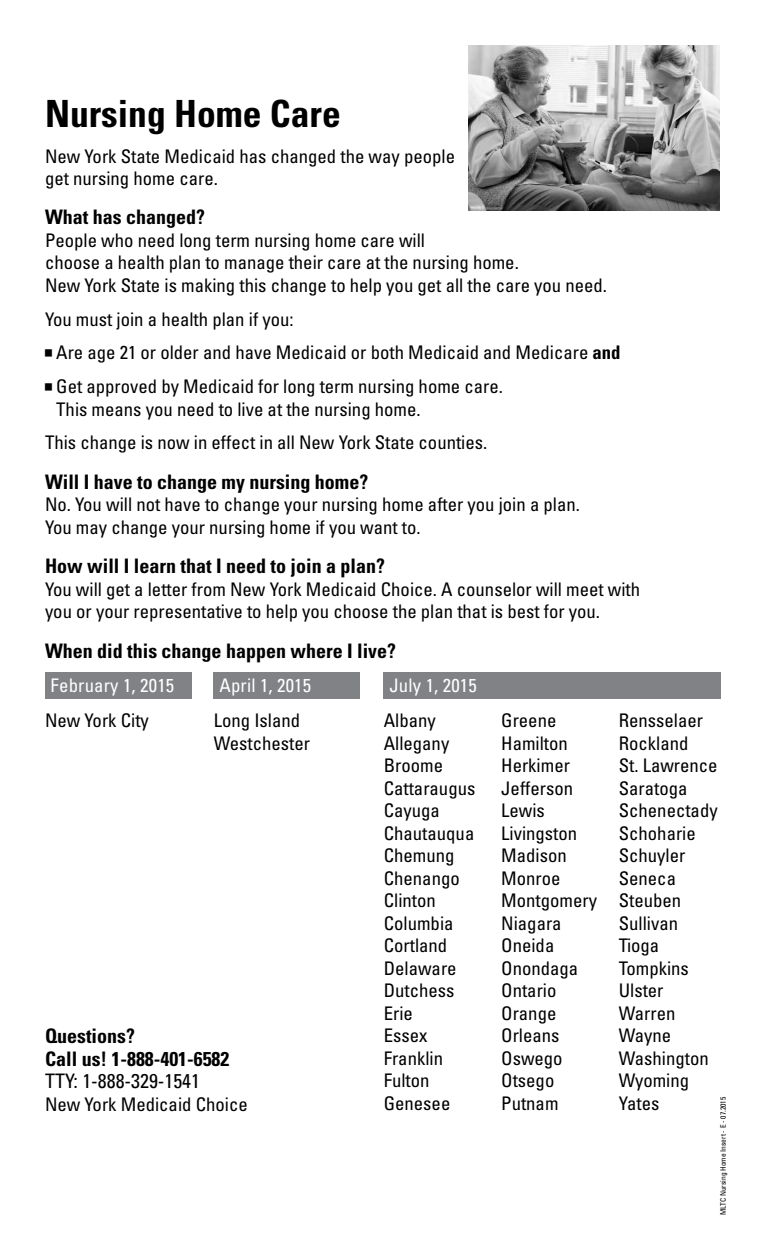
<style>
.page{position:relative;width:765px;height:1260px;background:#fff}
.page>*{position:absolute;margin:0;border:0;box-sizing:border-box;transform-origin:0 0}
.t1{font:700 condensed 37.5px "Univers";color:#000}
.t2{font:700 condensed 20px/22.5px "Univers";color:#000}
.t3{font:condensed 20px "Univers";color:#000}
.t4{font:condensed 18.75px/22.5px "Univers";color:#000}
.t5{font:condensed 18.75px "Univers";letter-spacing:.01em;color:#fff}
.t6{font:condensed 7.5px "Univers";color:#000}
.s1{font-weight:700}
</style>
<div class="page">
<img style="left:468px;top:45px;width:252px;height:166px">
<div style="left:384px;top:672px;width:337px;height:27px;background:#808285"></div>
<div style="left:45px;top:672px;width:146px;height:27px;background:#808285"></div>
<div style="left:214px;top:672px;width:146px;height:27px;background:#808285"></div>
<h1 class="t1" style="left:45px;top:91px;width:297px">Nursing Home Care</h1>
<p class="t4" style="left:45px;top:144px;width:412px">New York State Medicaid has changed the way people get nursing home care.</p>
<p class="t2" style="left:45px;top:206px;width:161px">What has changed?</p>
<p class="t4" style="left:45px;top:229px;width:564px">People who need long term nursing home care will<br>choose a health plan to manage their care at the nursing home.<br>New York State is making this change to help you get all the care you need.</p>
<p class="t4" style="left:56px;top:302px;width:566px;line-height:33.8px;text-indent:-11px">You must join a health plan if you:<br>Are age 21 or older and have Medicaid or both Medicaid and Medicare <span class="s1">and<br></span>Get approved by Medicaid for long term nursing home care.</p>
<p class="t4" style="left:45px;top:392px;width:444px;line-height:33.8px;text-indent:11px">This means you need to live at the nursing home.<br>This change is now in effect in all New York State counties.</p>
<p class="t2" style="left:45px;top:470px;width:325px">Will I have to change my nursing home?</p>
<p class="t4" style="left:45px;top:493px;width:537px">No. You will not have to change your nursing home after you join a plan.<br>You may change your nursing home if you want to.</p>
<p class="t2" style="left:45px;top:555px;width:341px">How will I learn that I need to join a plan?</p>
<p class="t4" style="left:45px;top:577px;width:597px">You will get a letter from New York Medicaid Choice. A counselor will meet with you or your representative to help you choose the plan that is best for you.</p>
<p class="t2" style="left:45px;top:639px;width:353px">When did this change happen where I live?</p>
<p class="t5" style="left:51px;top:674px;width:125px">February 1, 2015</p>
<p class="t4" style="left:45px;top:709px;width:105px">New York City</p>
<p class="t5" style="left:219px;top:674px;width:93px">April 1, 2015</p>
<p class="t4" style="left:214px;top:709px;width:98px">Long Island<br>Westchester</p>
<p class="t2" style="left:45px;top:1025px;width:186px">Questions?<br>Call us! 1-888-401-6582</p>
<p class="t3" style="left:45px;top:1068px;width:157px">TTY: 1-888-329-1541</p>
<p class="t4" style="left:45px;top:1093px;width:204px">New York Medicaid Choice</p>
<p class="t5" style="left:389px;top:674px;width:89px">July 1, 2015</p>
<p class="t4" style="left:384px;top:709px;width:93px">Albany<br>Allegany<br>Broome<br>Cattaraugus<br>Cayuga<br>Chautauqua<br>Chemung<br>Chenango<br>Clinton<br>Columbia<br>Cortland<br>Delaware<br>Dutchess<br>Erie<br>Essex<br>Franklin<br>Fulton<br>Genesee</p>
<p class="t4" style="left:501px;top:709px;width:97px">Greene<br>Hamilton<br>Herkimer<br>Jefferson<br>Lewis<br>Livingston<br>Madison<br>Monroe<br>Montgomery<br>Niagara<br>Oneida<br>Onondaga<br>Ontario<br>Orange<br>Orleans<br>Oswego<br>Otsego<br>Putnam</p>
<p class="t4" style="left:619px;top:709px;width:100px">Rensselaer<br>Rockland<br>St. Lawrence<br>Saratoga<br>Schenectady<br>Schoharie<br>Schuyler<br>Seneca<br>Steuben<br>Sullivan<br>Tioga<br>Tompkins<br>Ulster<br>Warren<br>Wayne<br>Washington<br>Wyoming<br>Yates</p>
<p class="t6" style="left:719px;top:1215px;width:119px;rotate:-90deg">MLTC Nursing Home Insert - E - 07.2015</p>
</div>
